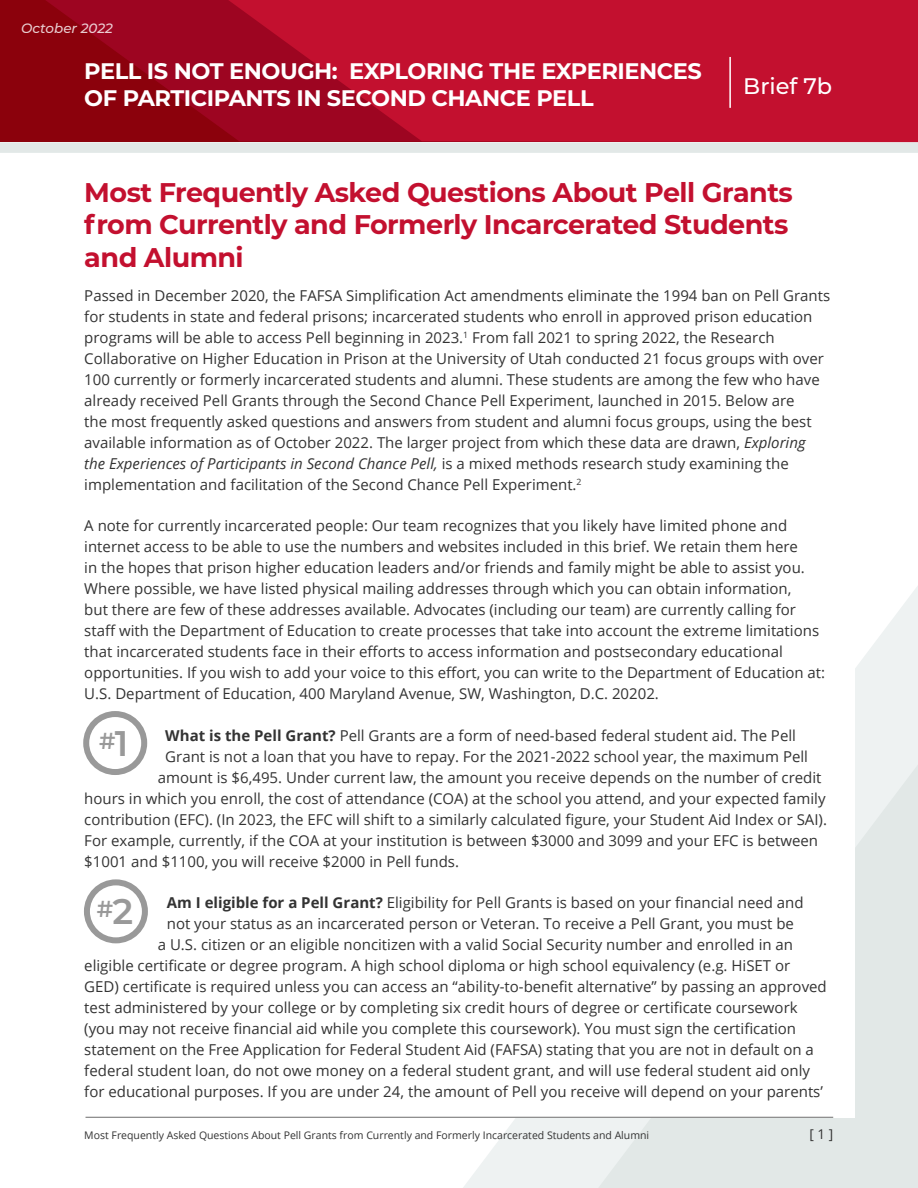
<style>
.page{position:relative;width:918px;height:1188px;background:#fff}
.page>*{position:absolute;margin:0;border:0;box-sizing:border-box;transform-origin:0 0}
.t1{font:700 27px/32.4px "Montserrat";letter-spacing:-.02em;color:#c3102f}
.t2{font:600 23.1px "Montserrat";color:#999}
.Series_Title{font:700 22.5px/27px "Montserrat";letter-spacing:-.02em;color:#fff}
.Series_Title-2{font:500 22.5px "Montserrat";color:#fff}
.t3{font:15px/21px "Open Sans";color:#333}
.t4{font:italic 500 13.5px "Montserrat";color:#fff}
.t5{font:13.5px "Open Sans";color:#333}
.t6{font:10.5px "Open Sans";color:#333}
.s1{font-style:italic}
.s2{font-weight:700}
.s3{font-size:35.55px}
</style>
<div class="page">
<svg style="left:463px;top:586px;width:455px;height:602px;fill:#eef2f2"></svg>
<svg style="left:598px;top:764px;width:320px;height:424px;background:#e3e9e8"></svg>
<div style="left:84px;top:84px;width:770px;height:1033px;background:#fff"></div>
<div style="left:83px;top:711px;width:64px;height:64px;border:6px solid #999;border-radius:50%"></div>
<div style="left:84px;top:879px;width:64px;height:64px;border:6px solid #999;border-radius:50%"></div>
<div style="left:0;top:0;width:918px;height:141px;background:#8b010c"></div>
<svg style="left:45px;top:0;width:183px;height:142px"></svg>
<svg style="left:228px;top:0;width:690px;height:142px;background:#bd0e2c"></svg>
<div style="left:0;top:142px;width:918px;height:11px;background:#e2e8e7"></div>
<hr style="left:729px;top:57px;width:2px;height:51px;background:#fff">
<hr style="left:86px;top:1117px;width:747px;height:1px;background:#6c6c6c">
<p class="t4" style="left:21px;top:18px;width:93px">October 2022</p>
<p class="Series_Title" style="left:84px;top:56px;width:619px">PELL IS NOT ENOUGH: EXPLORING THE EXPERIENCES<br>OF PARTICIPANTS IN SECOND CHANCE PELL</p>
<p class="Series_Title-2" style="left:743px;top:70px;width:90px">Brief 7b</p>
<h1 class="t1" style="left:84px;top:175px;width:710px">Most Frequently Asked Questions About Pell Grants from Currently and Formerly Incarcerated Students and Alumni</h1>
<p class="t3" style="left:84px;top:285px;width:747px">Passed in December 2020, the FAFSA Simplification Act amendments eliminate the 1994 ban on Pell Grants for students in state and federal prisons; incarcerated students who enroll in approved prison education programs will be able to access Pell beginning in 2023.<sup>1</sup> From fall 2021 to spring 2022, the Research Collaborative on Higher Education in Prison at the University of Utah conducted 21 focus groups with over 100 currently or formerly incarcerated students and alumni. These students are among the few who have already received Pell Grants through the Second Chance Pell Experiment, launched in 2015. Below are<br>the most frequently asked questions and answers from student and alumni focus groups, using the best available information as of October 2022. The larger project from which these data are drawn, <span class="s1">Exploring the Experiences of Participants in Second Chance Pell,</span> is a mixed methods research study examining the implementation and facilitation of the Second Chance Pell Experiment.<sup>2</sup></p>
<p class="t3" style="left:84px;top:515px;width:742px">A note for currently incarcerated people: Our team recognizes that you likely have limited phone and internet access to be able to use the numbers and websites included in this brief. We retain them here<br>in the hopes that prison higher education leaders and/or friends and family might be able to assist you.<br>Where possible, we have listed physical mailing addresses through which you can obtain information,<br>but there are few of these addresses available. Advocates (including our team) are currently calling for staff with the Department of Education to create processes that take into account the extreme limitations that incarcerated students face in their efforts to access information and postsecondary educational opportunities. If you wish to add your voice to this effort, you can write to the Department of Education at:<br>U.S. Department of Education, 400 Maryland Avenue, SW, Washington, D.C. 20202.</p>
<p class="t3" style="left:165px;top:724px;width:632px"><span class="s2">What is the Pell Grant?</span> Pell Grants are a form of need-based federal student aid. The Pell</p>
<p class="t3" style="left:165px;top:745px;width:644px">Grant is not a loan that you have to repay. For the 2021-2022 school year, the maximum Pell</p>
<p class="t3" style="left:158px;top:766px;width:665px">amount is $6,495. Under current law, the amount you receive depends on the number of credit</p>
<p class="t3" style="left:84px;top:787px;width:743px">hours in which you enroll, the cost of attendance (COA) at the school you attend, and your expected family</p>
<p class="t3" style="left:84px;top:808px;width:744px">contribution (EFC). (In 2023, the EFC will shift to a similarly calculated figure, your Student Aid Index or SAI).</p>
<p class="t3" style="left:84px;top:829px;width:735px">For example, currently, if the COA at your institution is between $3000 and 3099 and your EFC is between</p>
<p class="t3" style="left:84px;top:850px;width:376px">$1001 and $1100, you will receive $2000 in Pell funds.</p>
<p class="t3" style="left:167px;top:891px;width:638px"><span class="s2">Am I eligible for a Pell Grant?</span> Eligibility for Pell Grants is based on your financial need and</p>
<p class="t3" style="left:167px;top:912px;width:629px">not your status as an incarcerated person or Veteran. To receive a Pell Grant, you must be</p>
<p class="t3" style="left:158px;top:933px;width:637px">a U.S. citizen or an eligible noncitizen with a valid Social Security number and enrolled in an</p>
<p class="t3" style="left:84px;top:954px;width:707px">eligible certificate or degree program. A high school diploma or high school equivalency (e.g. HiSET or</p>
<p class="t3" style="left:84px;top:975px;width:744px">GED) certificate is required unless you can access an “ability-to-benefit alternative” by passing an approved</p>
<p class="t3" style="left:84px;top:996px;width:715px">test administered by your college or by completing six credit hours of degree or certificate coursework</p>
<p class="t3" style="left:84px;top:1017px;width:713px">(you may not receive financial aid while you complete this coursework). You must sign the certification</p>
<p class="t3" style="left:84px;top:1038px;width:731px">statement on the Free Application for Federal Student Aid (FAFSA) stating that you are not in default on a</p>
<p class="t3" style="left:84px;top:1059px;width:727px">federal student loan, do not owe money on a federal student grant, and will use federal student aid only</p>
<p class="t3" style="left:84px;top:1080px;width:740px">for educational purposes. If you are under 24, the amount of Pell you receive will depend on your parents’</p>
<h1 class="t2" style="left:99px;top:725px;width:31px">#<span class="s3">1</span></h1>
<h1 class="t2" style="left:97px;top:893px;width:38px">#<span class="s3">2</span></h1>
<p class="t6" style="left:84px;top:1128px;width:566px">Most Frequently Asked Questions About Pell Grants from Currently and Formerly Incarcerated Students and Alumni</p>
<p class="t5" style="left:810px;top:1124px;width:25px">[ 1 ]</p>
</div>
